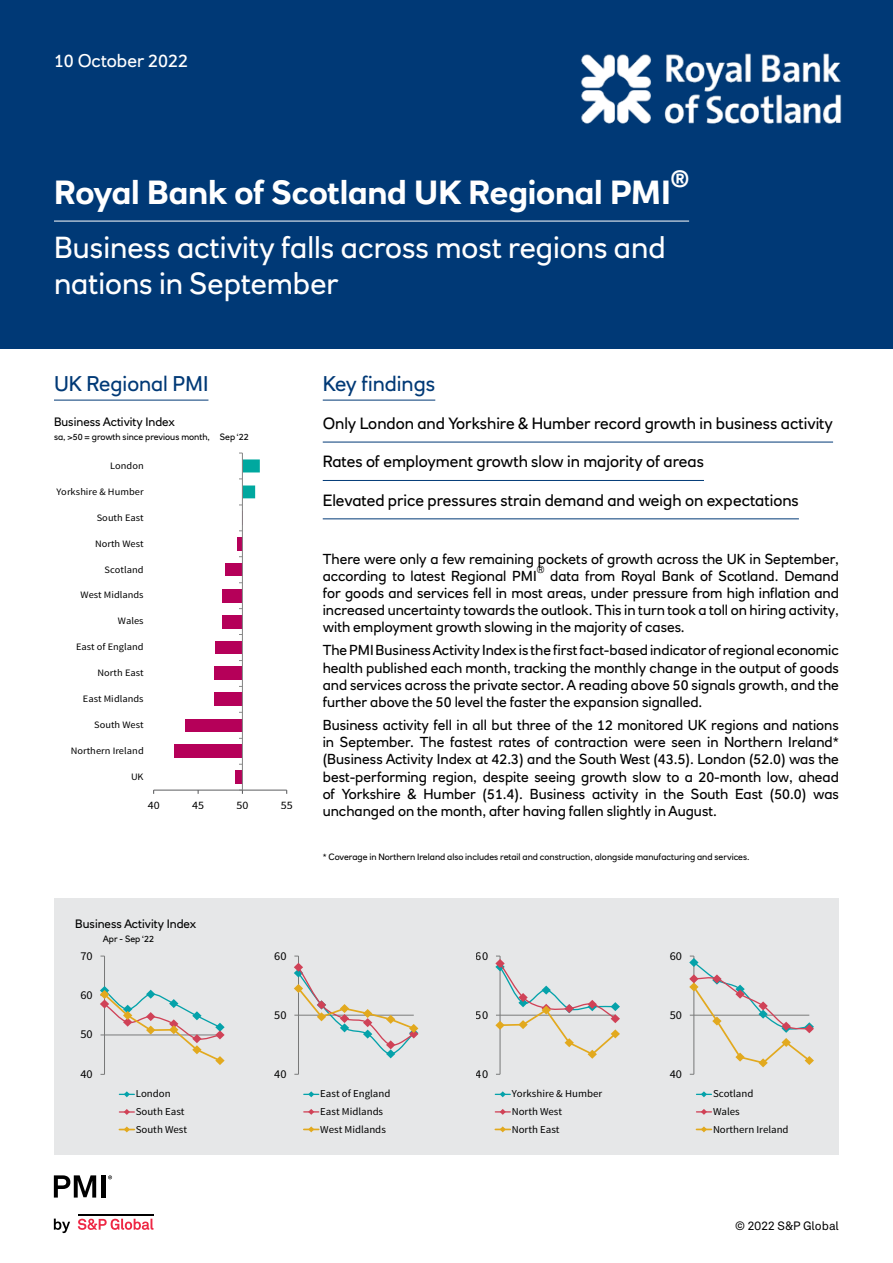
<style>
.page{position:relative;width:893px;height:1263px;background:#fff}
.page>*{position:absolute;margin:0;border:0;box-sizing:border-box;transform-origin:0 0}
.t1{font:700 33px "RN House Sans";letter-spacing:-.01em;color:#fff}
.t2{font:30px/36px "RN House Sans";color:#fff}
.t3{font:700 23.25px "RN House Sans";color:#fff}
.t4{font:21px "RN House Sans";color:#003976}
.t5{font:18px "RN House Sans";color:#fff}
.t6{font:16.05px "RN House Sans";color:#000}
.t7{font:14.25px/17.1px "RN House Sans";color:#000;text-align:justify}
.t8{font:12px "RN House Sans";color:#000}
.t9{font:12px "Source Sans Pro";color:#000}
.t10{font:12px "Akkurat LL";color:#000}
.t11{font:11.4px "Source Sans Pro";letter-spacing:-.005em;color:#000;scale:1.06 1}
.t12{font:10.5px/17.5px "Source Sans Pro";color:#000}
.t13{font:10.05px "RN House Sans";color:#000}
.t14{font:9.75px "Source Sans Pro";letter-spacing:.005em;color:#000;scale:1.06 1}
.t15{font:9px "RN House Sans";color:#000}
</style>
<div class="page">
<div style="left:0;top:0;width:893px;height:349px;background:#003976"></div>
<img style="left:581px;top:53px;width:261px;height:71px">
<svg style="left:54px;top:1218px;width:16px;height:15px"></svg>
<svg style="left:78px;top:1218px;width:75px;height:12px"></svg>
<hr style="left:78px;top:1213px;width:75px;height:2px;background:#000">
<svg style="left:54px;top:1175px;width:42px;height:22px"></svg>
<div style="left:101px;top:1175px;width:5px;height:22px;background:#000"></div>
<svg style="left:108px;top:1175px;width:4px;height:4px"></svg>
<div style="left:54px;top:898px;width:785px;height:256px;background:#e6e7e8"></div>
<hr style="left:54px;top:221px;width:635px;height:1px;background:#fff">
<hr style="left:323px;top:442px;width:510px;height:1px;background:#003976">
<hr style="left:323px;top:480px;width:381px;height:1px;background:#003976">
<hr style="left:323px;top:519px;width:476px;height:1px;background:#003976">
<hr style="left:323px;top:400px;width:112px;height:1px;background:#003976">
<div style="left:235px;top:771px;width:7px;height:13px;background:#b50059"></div>
<div style="left:174px;top:745px;width:68px;height:13px;background:#b50059"></div>
<div style="left:185px;top:719px;width:57px;height:13px;background:#b50059"></div>
<div style="left:214px;top:693px;width:28px;height:13px;background:#b50059"></div>
<div style="left:214px;top:667px;width:28px;height:13px;background:#b50059"></div>
<div style="left:216px;top:641px;width:26px;height:13px;background:#b50059"></div>
<div style="left:222px;top:615px;width:20px;height:13px;background:#b50059"></div>
<div style="left:223px;top:589px;width:19px;height:13px;background:#b50059"></div>
<div style="left:225px;top:563px;width:17px;height:13px;background:#b50059"></div>
<div style="left:237px;top:537px;width:5px;height:13px;background:#b50059"></div>
<hr style="left:154px;top:790px;width:133px;height:1px;background:#58595b">
<hr style="left:242px;top:453px;width:1px;height:337px;background:#868686">
<svg style="left:239px;top:505px;width:3px;height:19px"></svg>
<svg style="left:239px;top:453px;width:21px;height:45px"></svg>
<hr style="left:104px;top:956px;width:1px;height:118px;background:#868686">
<svg style="left:100px;top:986px;width:125px;height:79px"></svg>
<svg style="left:119px;top:1091px;width:15px;height:6px"></svg>
<svg style="left:119px;top:1109px;width:15px;height:6px"></svg>
<svg style="left:119px;top:1126px;width:15px;height:6px"></svg>
<hr style="left:298px;top:956px;width:1px;height:118px;background:#868686">
<svg style="left:294px;top:963px;width:124px;height:95px"></svg>
<svg style="left:304px;top:1091px;width:15px;height:6px"></svg>
<svg style="left:304px;top:1109px;width:15px;height:6px"></svg>
<svg style="left:304px;top:1126px;width:15px;height:6px"></svg>
<hr style="left:500px;top:956px;width:1px;height:118px;background:#868686">
<svg style="left:495px;top:956px;width:125px;height:103px"></svg>
<svg style="left:495px;top:1091px;width:15px;height:6px"></svg>
<svg style="left:495px;top:1109px;width:15px;height:6px"></svg>
<svg style="left:495px;top:1126px;width:15px;height:6px"></svg>
<hr style="left:694px;top:956px;width:1px;height:118px;background:#868686">
<svg style="left:689px;top:956px;width:125px;height:111px"></svg>
<svg style="left:696px;top:1091px;width:15px;height:6px"></svg>
<svg style="left:696px;top:1109px;width:15px;height:6px"></svg>
<svg style="left:696px;top:1126px;width:15px;height:6px"></svg>
<hr style="left:54px;top:400px;width:154px;height:1px;background:#003976">
<p class="t5" style="left:54px;top:50px;width:136px">10 October 2022</p>
<h3 class="t3" style="left:671px;top:165px;width:20px">®</h3>
<h1 class="t1" style="left:54px;top:172px;width:618px">Royal Bank of Scotland UK Regional PMI</h1>
<h2 class="t2" style="left:54px;top:230px;width:613px">Business activity falls across most regions and nations in September</h2>
<h3 class="t4" style="left:54px;top:371px;width:156px">UK Regional PMI</h3>
<p class="t8" style="left:54px;top:414px;width:122px">Business Activity Index</p>
<p class="t15" style="left:54px;top:431px;width:196px">sa, &gt;50 = growth since previous month, Sep ‘22</p>
<p class="t14" style="left:110px;top:459px;width:33px">London</p>
<p class="t14" style="left:56px;top:485px;width:84px">Yorkshire &amp; Humber</p>
<p class="t14" style="left:97px;top:511px;width:46px">South East</p>
<p class="t14" style="left:95px;top:537px;width:47px">North West</p>
<p class="t14" style="left:105px;top:563px;width:38px">Scotland</p>
<p class="t14" style="left:80px;top:589px;width:61px">West Midlands</p>
<p class="t14" style="left:118px;top:615px;width:26px">Wales</p>
<p class="t14" style="left:76px;top:641px;width:65px">East of England</p>
<p class="t14" style="left:98px;top:667px;width:45px">North East</p>
<p class="t14" style="left:83px;top:693px;width:59px">East Midlands</p>
<p class="t14" style="left:94px;top:719px;width:48px">South West</p>
<p class="t14" style="left:71px;top:745px;width:70px">Northern Ireland</p>
<p class="t14" style="left:131px;top:771px;width:13px">UK</p>
<p class="t11" style="left:148px;top:798px;width:13px">40</p>
<p class="t11" style="left:192px;top:798px;width:13px">45</p>
<p class="t11" style="left:236px;top:798px;width:13px">50</p>
<p class="t11" style="left:281px;top:798px;width:13px">55</p>
<p class="t8" style="left:75px;top:916px;width:122px">Business Activity Index</p>
<p class="t15" style="left:103px;top:933px;width:53px">Apr - Sep ‘22</p>
<p class="t9" style="left:80px;top:948px;width:14px">70</p>
<p class="t9" style="left:80px;top:987px;width:14px">60</p>
<p class="t9" style="left:80px;top:1027px;width:14px">50</p>
<p class="t9" style="left:80px;top:1066px;width:14px">40</p>
<p class="t12" style="left:136px;top:1085px;width:53px">London<br>South East<br>South West</p>
<p class="t9" style="left:274px;top:948px;width:14px">60</p>
<p class="t9" style="left:274px;top:1007px;width:14px">50</p>
<p class="t9" style="left:274px;top:1066px;width:14px">40</p>
<h3 class="t4" style="left:323px;top:371px;width:114px">Key findings</h3>
<p class="t6" style="left:323px;top:413px;width:512px">Only London and Yorkshire &amp; Humber record growth in business activity</p>
<p class="t6" style="left:323px;top:452px;width:383px">Rates of employment growth slow in majority of areas</p>
<p class="t6" style="left:323px;top:490px;width:478px">Elevated price pressures strain demand and weigh on expectations</p>
<p class="t7" style="left:323px;top:550px;width:518px">There were only a few remaining pockets of growth across the UK in September, according to latest Regional PMI</p>
<p class="t13" style="left:537px;top:564px;width:9px">®</p>
<p class="t7" style="left:323px;top:567px;width:518px;text-indent:228px">data from Royal Bank of Scotland. Demand for goods and services fell in most areas, under pressure from high inflation and increased uncertainty towards the outlook. This in turn took a toll on hiring activity, with employment growth slowing in the majority of cases.</p>
<p class="t7" style="left:323px;top:642px;width:518px">The PMI Business Activity Index is the first fact-based indicator of regional economic health published each month, tracking the monthly change in the output of goods and services across the private sector. A reading above 50 signals growth, and the further above the 50 level the faster the expansion signalled.</p>
<p class="t7" style="left:323px;top:717px;width:518px">Business activity fell in all but three of the 12 monitored UK regions and nations in September. The fastest rates of contraction were seen in Northern Ireland* (Business Activity Index at 42.3) and the South West (43.5). London (52.0) was the best-performing region, despite seeing growth slow to a 20-month low, ahead of Yorkshire &amp; Humber (51.4). Business activity in the South East (50.0) was unchanged on the month, after having fallen slightly in August.</p>
<p class="t15" style="left:323px;top:851px;width:428px">* Coverage in Northern Ireland also includes retail and construction, alongside manufacturing and services.</p>
<p class="t12" style="left:320px;top:1085px;width:72px">East of England<br>East Midlands<br>West Midlands</p>
<p class="t9" style="left:476px;top:948px;width:14px">60</p>
<p class="t9" style="left:670px;top:948px;width:14px">60</p>
<p class="t9" style="left:476px;top:1007px;width:14px">50</p>
<p class="t9" style="left:670px;top:1007px;width:14px">50</p>
<p class="t9" style="left:476px;top:1066px;width:14px">40</p>
<p class="t9" style="left:670px;top:1066px;width:14px">40</p>
<p class="t12" style="left:512px;top:1085px;width:92px">Yorkshire &amp; Humber<br>North West<br>North East</p>
<p class="t12" style="left:713px;top:1085px;width:77px">Scotland<br>Wales<br>Northern Ireland</p>
<p class="t10" style="left:735px;top:1216px;width:105px">© 2022 S&amp;P Global</p>
</div>
